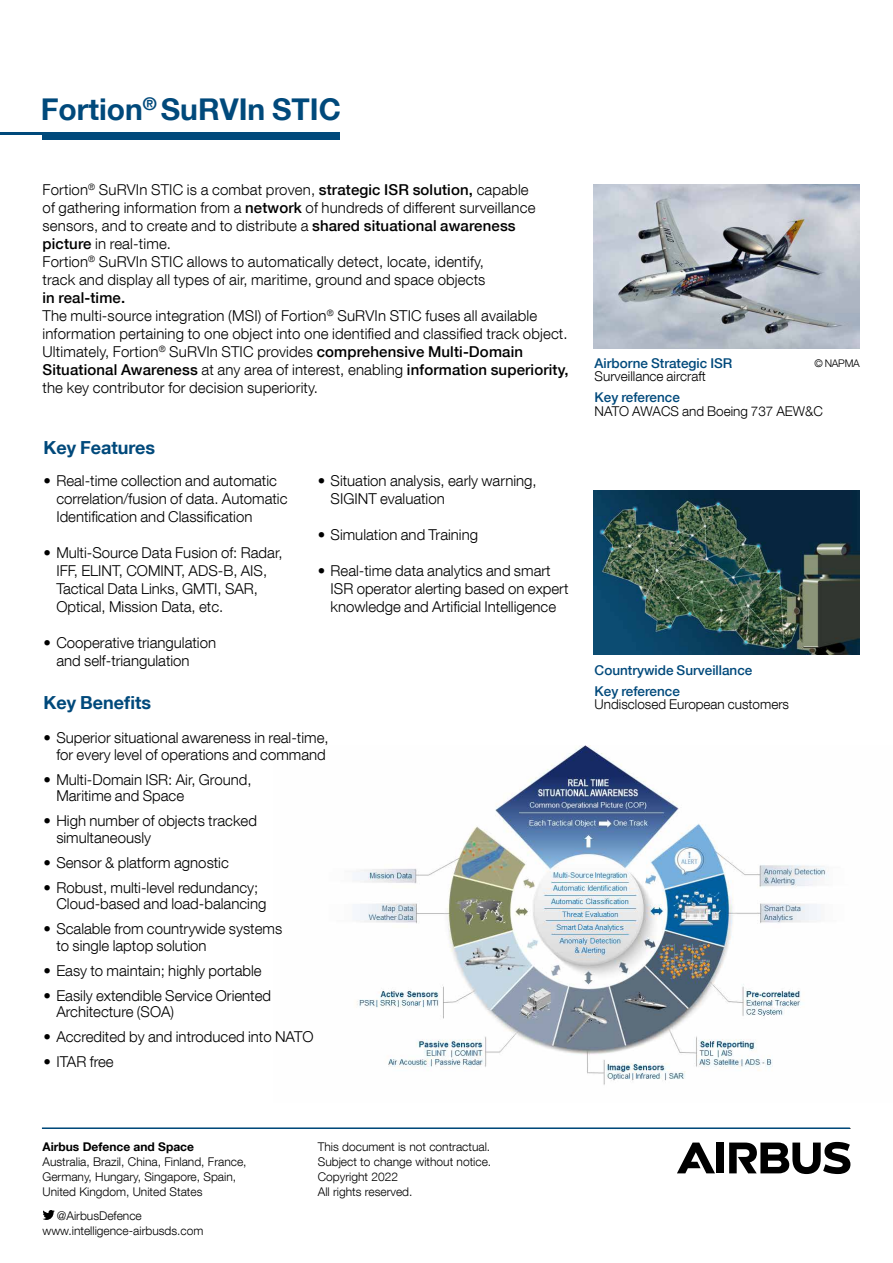
<style>
.page{position:relative;width:893px;height:1263px;background:#fff}
.page>*{position:absolute;margin:0;border:0;box-sizing:border-box;transform-origin:0 0}
.t1{font:700 30px "Helvetica Neue LT Com";color:#00497b}
.t2{font:700 18px "Helvetica Neue LT Com";color:#00497b}
.t3{font:300 15px/18px "Helvetica Neue LT Com";color:#000}
.t4{font:300 13.5px "Helvetica Neue LT Com";color:#000}
.t5{font:500 13.5px/21px "Helvetica Neue LT Com";color:#00497b}
.t6{font:300 12px/15px "Helvetica Neue LT Com";color:#000}
.t7{font:700 12px "Helvetica Neue LT Com";color:#000}
.t8{font:300 10.5px "Helvetica Neue LT Com";letter-spacing:-.02em;color:#000}
.s1{font-weight:500}
</style>
<div class="page">
<img style="left:353px;top:746px;width:475px;height:339px">
<img style="left:593px;top:185px;width:267px;height:164px">
<img style="left:593px;top:491px;width:267px;height:164px">
<svg style="left:43px;top:1210px;width:12px;height:10px"></svg>
<hr style="left:42px;top:1127px;width:808px;height:2px;background:#00497b">
<div style="left:717px;top:1142px;width:7px;height:31px;background:#000"></div>
<svg style="left:677px;top:1142px;width:38px;height:31px"></svg>
<svg style="left:729px;top:1142px;width:121px;height:32px"></svg>
<hr style="left:0;top:132px;width:320px;height:3px;background:#00497b">
<div style="left:43px;top:132px;width:297px;height:8px;background:#00497b"></div>
<h1 class="t1" style="left:41px;top:91px;width:302px">Fortion<sup>®</sup> SuRVIn STIC</h1>
<p class="t3" style="left:43px;top:181px;width:494px">Fortion<sup>®</sup> SuRVIn STIC is a combat proven, <span class="s1">strategic ISR solution,</span> capable of gathering information from a <span class="s1">network</span> of hundreds of different surveillance sensors, and to create and to distribute a <span class="s1">shared situational awareness picture</span> in real-time.<br>Fortion<sup>®</sup> SuRVIn STIC allows to automatically detect, locate, identify,<br>track and display all types of air, maritime, ground and space objects</p>
<p class="t3" style="left:43px;top:289px;width:527px"><span class="s1">in real-time.<br></span>The multi-source integration (MSI) of Fortion<sup>®</sup> SuRVIn STIC fuses all available information pertaining to one object into one identified and classified track object.<br>Ultimately, Fortion<sup>®</sup> SuRVIn STIC provides <span class="s1">comprehensive Multi-Domain Situational Awareness</span> at any area of interest, enabling <span class="s1">information superiority, </span>the key contributor for decision superiority.</p>
<p class="t2" style="left:44px;top:436px;width:113px">Key Features</p>
<p class="t3" style="left:56px;top:471px;width:233px;text-indent:-13px">• Real-time collection and automatic correlation/fusion of data. Automatic<br>Identification and Classification</p>
<p class="t3" style="left:56px;top:543px;width:228px;text-indent:-13px">• Multi-Source Data Fusion of: Radar,<br>IFF, ELINT, COMINT, ADS-B, AIS,<br>Tactical Data Links, GMTI, SAR,<br>Optical, Mission Data, etc.</p>
<p class="t3" style="left:56px;top:633px;width:161px;text-indent:-13px">• Cooperative triangulation and self-triangulation</p>
<p class="t3" style="left:331px;top:471px;width:208px;text-indent:-13px">• Situation analysis, early warning,<br>SIGINT evaluation</p>
<p class="t3" style="left:318px;top:525px;width:162px">• Simulation and Training</p>
<p class="t3" style="left:331px;top:561px;width:239px;text-indent:-13px">• Real-time data analytics and smart<br>ISR operator alerting based on expert knowledge and Artificial Intelligence</p>
<p class="t2" style="left:44px;top:692px;width:109px">Key Benefits</p>
<p class="t3" style="left:44px;top:729px;width:287px;line-height:16.5px;text-align:right">• Superior situational awareness in real-time, for every level of operations and command</p>
<p class="t3" style="left:56px;top:771px;width:197px;line-height:16.5px;text-indent:-13px">• Multi-Domain ISR: Air, Ground,<br>Maritime and Space</p>
<p class="t3" style="left:56px;top:812px;width:202px;line-height:16.5px;text-indent:-13px">• High number of objects tracked simultaneously</p>
<p class="t3" style="left:44px;top:853px;width:187px">• Sensor &amp; platform agnostic</p>
<p class="t3" style="left:56px;top:879px;width:212px;line-height:16.5px;text-indent:-13px">• Robust, multi-level redundancy;<br>Cloud-based and load-balancing</p>
<p class="t3" style="left:56px;top:920px;width:227px;line-height:16.5px;text-indent:-13px">• Scalable from countrywide systems to single laptop solution</p>
<p class="t3" style="left:44px;top:961px;width:220px">• Easy to maintain; highly portable</p>
<p class="t3" style="left:56px;top:987px;width:216px;line-height:16.5px;text-indent:-13px">• Easily extendible Service Oriented<br>Architecture (SOA)</p>
<p class="t3" style="left:44px;top:1028px;width:271px">• Accredited by and introduced into NATO</p>
<p class="t3" style="left:44px;top:1053px;width:72px">• ITAR free</p>
<p class="t5" style="left:595px;top:352px;width:139px">Airborne Strategic ISR</p>
<p class="t4" style="left:595px;top:368px;width:113px">Surveillance aircraft</p>
<p class="t5" style="left:595px;top:387px;width:87px">Key reference</p>
<p class="t4" style="left:595px;top:403px;width:230px">NATO AWACS and Boeing 737 AEW&amp;C</p>
<p class="t8" style="left:814px;top:357px;width:47px">© NAPMA</p>
<p class="t5" style="left:595px;top:659px;width:159px">Countrywide Surveillance<br>Key reference</p>
<p class="t4" style="left:595px;top:696px;width:196px">Undisclosed European customers</p>
<p class="t7" style="left:43px;top:1139px;width:153px">Airbus Defence and Space</p>
<p class="t6" style="left:43px;top:1154px;width:206px">Australia, Brazil, China, Finland, France,<br>Germany, Hungary, Singapore, Spain,<br>United Kingdom, United States</p>
<p class="t6" style="left:43px;top:1208px;width:162px;text-indent:14px">@AirbusDefence www.intelligence-airbusds.com</p>
<p class="t6" style="left:318px;top:1139px;width:175px">This document is not contractual.<br>Subject to change without notice.<br>Copyright 2022<br>All rights reserved.</p>
</div>
